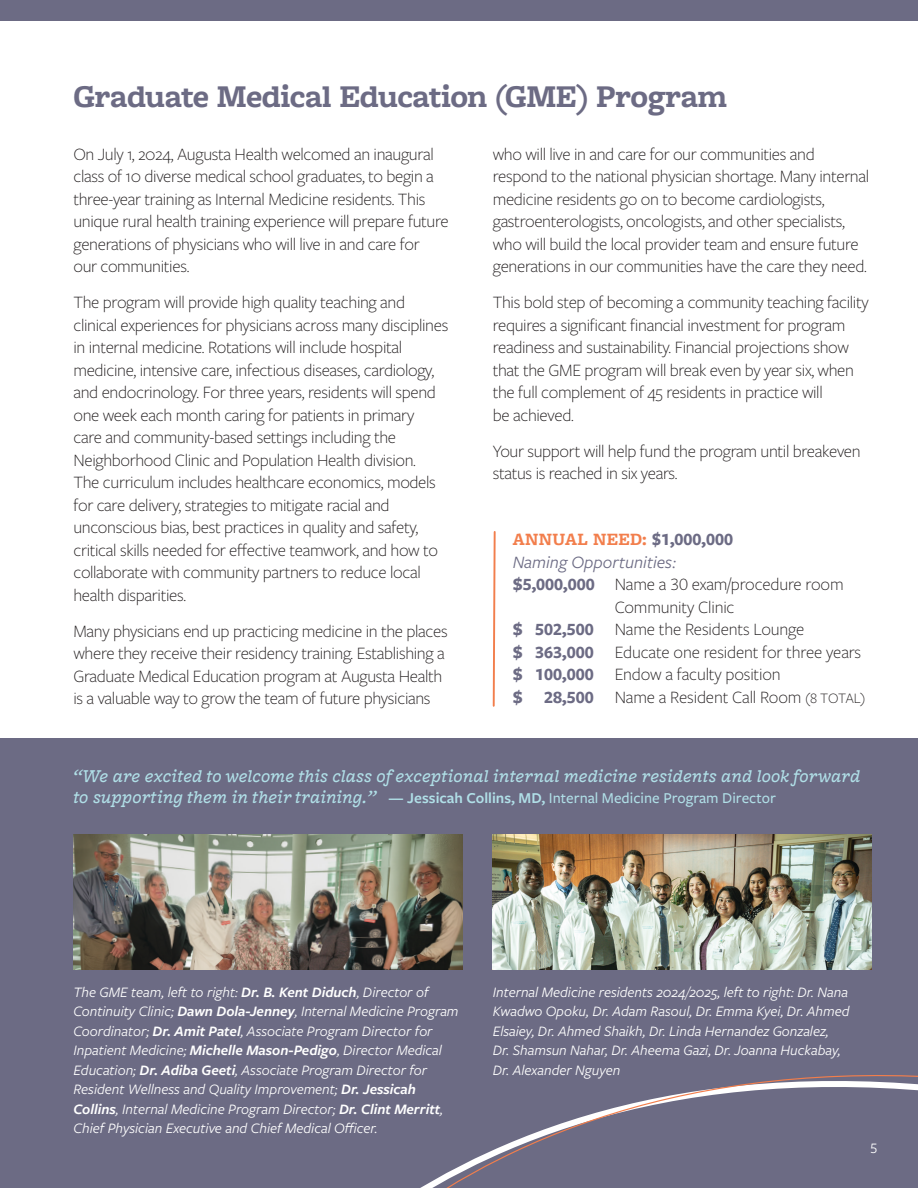
<style>
.page{position:relative;width:918px;height:1188px;background:#fff}
.page>*{position:absolute;margin:0;border:0;box-sizing:border-box;transform-origin:0 0}
.t1{font:700 33px "Freight Macro Pro";letter-spacing:-.015em;color:#6c6b84}
.callout{font:italic 500 18.9px/21.1px "Freight Macro Pro";color:#b0dfe7}
.body{font:300 18px/22.5px "Freight Sans Pro";letter-spacing:-.02em;color:#231f20}
.callout-2{font:700 18px "Freight Macro Pro";letter-spacing:.02em;color:#f27e4c}
.callout-3{font:italic 18px "Freight Sans Pro";color:#6c6b84}
.body-2{font:italic 15px/19.5px "Freight Sans Pro";color:#fff}
.callout-4{font:15px "Freight Sans Pro";color:#fff}
.s1{font-family:"Freight Sans Pro";color:#6c6b84}
.s2{font-weight:700;color:#6c6b84}
.s3{font-size:15px}
.s4{font-family:"Freight Sans Pro";font-weight:600;font-style:normal;font-size:15.75px}
.s5{font-family:"Freight Sans Pro";font-style:normal;font-size:15.75px}
.s6{font-weight:600}
</style>
<div class="page">
<div style="left:0;top:738px;width:918px;height:450px;background:#6c6b84"></div>
<img style="left:73px;top:835px;width:389px;height:134px">
<img style="left:493px;top:835px;width:379px;height:134px">
<div style="left:0;top:0;width:918px;height:20px;background:#6c6b84"></div>
<svg style="left:492px;top:531px;width:4px;height:176px"></svg>
<svg style="left:420px;top:1075px;width:498px;height:113px"></svg>
<p class="t1" style="left:73px;top:74px;width:656px">Graduate Medical Education (GME) Program</p>
<p class="body" style="left:73px;top:142px;width:377px">On July 1, 2024, Augusta Health welcomed an inaugural class of 10 diverse medical school graduates, to begin a three-year training as Internal Medicine residents. This unique rural health training experience will prepare future generations of physicians who will live in and care for<br>our communities.</p>
<p class="body" style="left:73px;top:290px;width:376px">The program will provide high quality teaching and clinical experiences for physicians across many disciplines in internal medicine. Rotations will include hospital medicine, intensive care, infectious diseases, cardiology, and endocrinology. For three years, residents will spend one week each month caring for patients in primary<br>care and community-based settings including the Neighborhood Clinic and Population Health division.<br>The curriculum includes healthcare economics, models for care delivery, strategies to mitigate racial and unconscious bias, best practices in quality and safety, critical skills needed for effective teamwork, and how to collaborate with community partners to reduce local health disparities.</p>
<p class="body" style="left:73px;top:619px;width:376px">Many physicians end up practicing medicine in the places where they receive their residency training. Establishing a Graduate Medical Education program at Augusta Health is a valuable way to grow the team of future physicians</p>
<p class="body" style="left:493px;top:142px;width:378px">who will live in and care for our communities and respond to the national physician shortage. Many internal medicine residents go on to become cardiologists, gastroenterologists, oncologists, and other specialists, who will build the local provider team and ensure future generations in our communities have the care they need.</p>
<p class="body" style="left:493px;top:290px;width:378px">This bold step of becoming a community teaching facility requires a significant financial investment for program readiness and sustainability. Financial projections show that the GME program will break even by year six, when the full complement of 45 residents in practice will<br>be achieved.</p>
<p class="body" style="left:493px;top:439px;width:369px">Your support will help fund the program until breakeven status is reached in six years.</p>
<p class="callout-2" style="left:513px;top:527px;width:222px">ANNUAL NEED: <span class="s1">$1,000,000</span></p>
<p class="callout-3" style="left:513px;top:550px;width:165px">Naming Opportunities:</p>
<p class="body" style="left:513px;top:572px;width:333px"><span class="s2">$5,000,000</span> Name a 30 exam/procedure room</p>
<p class="body" style="left:615px;top:595px;width:121px">Community Clinic</p>
<p class="body" style="left:513px;top:617px;width:293px"><span class="s2">$ 502,500</span> Name the Residents Lounge</p>
<p class="body" style="left:513px;top:640px;width:350px"><span class="s2">$ 363,000</span> Educate one resident for three years</p>
<p class="body" style="left:513px;top:662px;width:270px"><span class="s2">$ 100,000</span> Endow a faculty position</p>
<p class="body" style="left:513px;top:685px;width:354px"><span class="s2">$ 28,500</span> Name a Resident Call Room <span class="s3">(8 TOTAL)</span></p>
<p class="callout" style="left:73px;top:765px;width:789px">“We are excited to welcome this class of exceptional internal medicine residents and look forward to supporting them in their training.” <span class="s4">— Jessicah Collins, MD,</span> <span class="s5">Internal Medicine Program Director</span></p>
<p class="body-2" style="left:73px;top:982px;width:387px">The GME team, left to right: <span class="s6">Dr. B. Kent Diduch</span>, Director of Continuity Clinic; <span class="s6">Dawn Dola-Jenney</span>, Internal Medicine Program Coordinator; <span class="s6">Dr. Amit Patel</span>, Associate Program Director for Inpatient Medicine; <span class="s6">Michelle Mason-Pedigo</span>, Director Medical Education; <span class="s6">Dr. Adiba Geeti</span>, Associate Program Director for Resident Wellness and Quality Improvement; <span class="s6">Dr. Jessicah Collins</span>, Internal Medicine Program Director; <span class="s6">Dr. Clint Merritt</span>, Chief Physician Executive and Chief Medical Officer.</p>
<p class="body-2" style="left:493px;top:981px;width:358px">Internal Medicine residents 2024/2025, left to right: Dr. Nana Kwadwo Opoku, Dr. Adam Rasoul, Dr. Emma Kyei, Dr. Ahmed Elsaiey, Dr. Ahmed Shaikh, Dr. Linda Hernandez Gonzalez,<br>Dr. Shamsun Nahar, Dr. Aheema Gazi, Dr. Joanna Huckabay, Dr. Alexander Nguyen</p>
<p class="callout-4" style="left:870px;top:1138px;width:9px">5</p>
</div>
